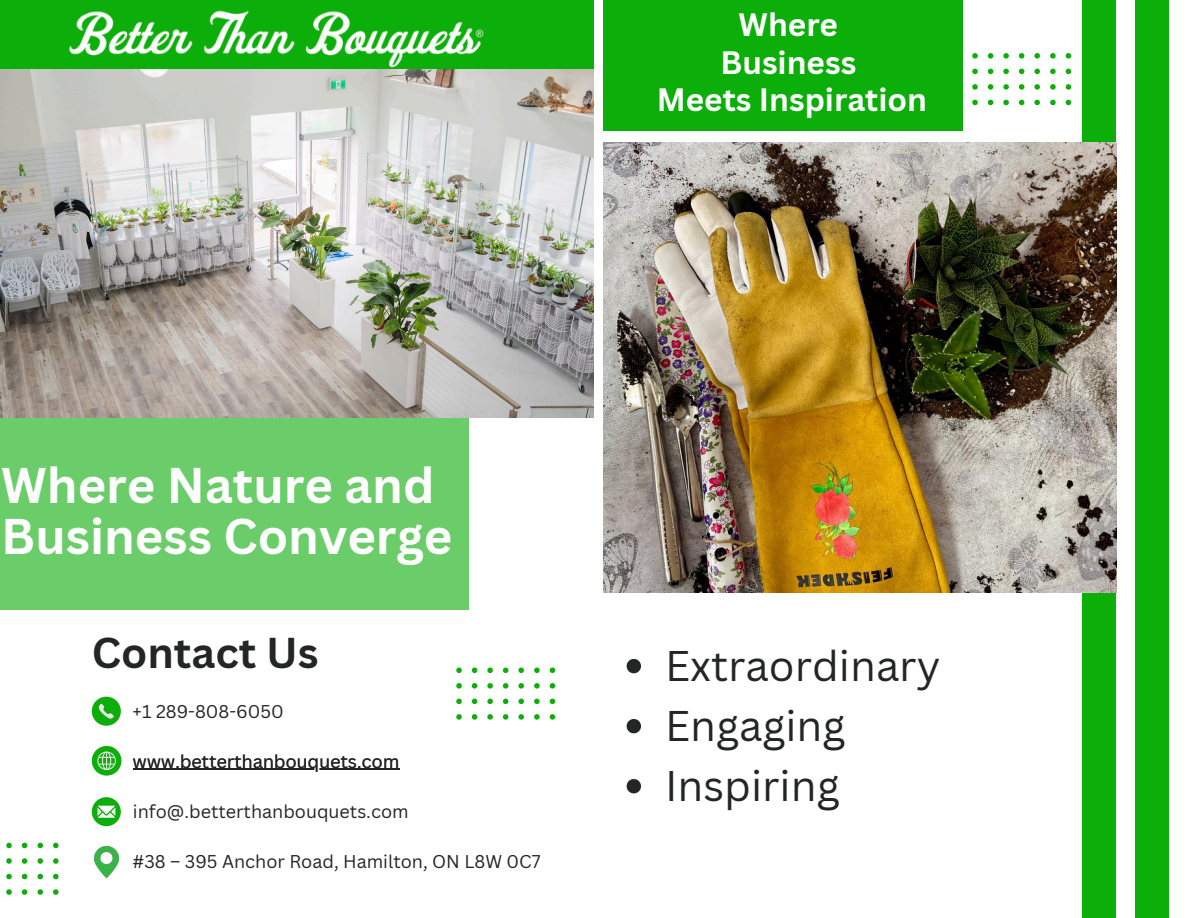
<style>
.page{position:relative;width:1188px;height:918px;background:#fff}
.page>*{position:absolute;margin:0;border:0;box-sizing:border-box;transform-origin:0 0}
.t1{font:700 48.9px/50.7px "Canva Sans";color:#fff}
.t2{font:700 42px "Canva Sans";color:#242525}
.t3{font:41.85px "Canva Sans";color:#242525}
.t4{font:700 31.5px/37.2px "Canva Sans";color:#fff;text-align:center}
.t5{font:18px "Canva Sans";color:#242525}
</style>
<div class="page">
<div style="left:1082px;top:0;width:34px;height:918px;background:#0cae0a"></div>
<div style="left:1135px;top:0;width:34px;height:918px;background:#0cae0a"></div>
<img style="left:603px;top:142px;width:513px;height:451px">
<div style="left:0;top:0;width:594px;height:330px;background:#0cae0a"></div>
<div style="left:0;top:363px;width:468px;height:246px;background:#6bcd6a"></div>
<div style="left:604px;top:0;width:359px;height:131px;background:#0cae0a"></div>
<svg style="left:92px;top:697px;width:29px;height:29px"></svg>
<svg style="left:92px;top:746px;width:29px;height:29px"></svg>
<svg style="left:92px;top:797px;width:29px;height:29px"></svg>
<svg style="left:22px;top:843px;width:5px;height:5px"></svg>
<svg style="left:37px;top:843px;width:6px;height:5px"></svg>
<svg style="left:53px;top:843px;width:6px;height:5px"></svg>
<svg style="left:6px;top:843px;width:6px;height:5px"></svg>
<svg style="left:22px;top:858px;width:5px;height:6px"></svg>
<svg style="left:37px;top:858px;width:6px;height:6px"></svg>
<svg style="left:53px;top:858px;width:6px;height:6px"></svg>
<svg style="left:6px;top:858px;width:6px;height:6px"></svg>
<svg style="left:22px;top:874px;width:5px;height:5px"></svg>
<svg style="left:37px;top:874px;width:6px;height:5px"></svg>
<svg style="left:53px;top:874px;width:6px;height:5px"></svg>
<svg style="left:6px;top:874px;width:6px;height:5px"></svg>
<svg style="left:22px;top:889px;width:5px;height:6px"></svg>
<svg style="left:37px;top:889px;width:6px;height:6px"></svg>
<svg style="left:53px;top:889px;width:6px;height:6px"></svg>
<svg style="left:6px;top:889px;width:6px;height:6px"></svg>
<svg style="left:518px;top:668px;width:6px;height:5px"></svg>
<svg style="left:534px;top:668px;width:6px;height:5px"></svg>
<svg style="left:550px;top:668px;width:5px;height:5px"></svg>
<svg style="left:503px;top:668px;width:5px;height:5px"></svg>
<svg style="left:487px;top:668px;width:6px;height:5px"></svg>
<svg style="left:518px;top:683px;width:6px;height:6px"></svg>
<svg style="left:534px;top:683px;width:6px;height:6px"></svg>
<svg style="left:550px;top:683px;width:5px;height:6px"></svg>
<svg style="left:503px;top:683px;width:5px;height:6px"></svg>
<svg style="left:487px;top:683px;width:6px;height:6px"></svg>
<svg style="left:518px;top:699px;width:6px;height:5px"></svg>
<svg style="left:534px;top:699px;width:6px;height:5px"></svg>
<svg style="left:550px;top:699px;width:5px;height:5px"></svg>
<svg style="left:503px;top:699px;width:5px;height:5px"></svg>
<svg style="left:487px;top:699px;width:6px;height:5px"></svg>
<svg style="left:518px;top:714px;width:6px;height:6px"></svg>
<svg style="left:534px;top:714px;width:6px;height:6px"></svg>
<svg style="left:550px;top:714px;width:5px;height:6px"></svg>
<svg style="left:503px;top:714px;width:5px;height:6px"></svg>
<svg style="left:487px;top:714px;width:6px;height:6px"></svg>
<svg style="left:472px;top:668px;width:5px;height:5px"></svg>
<svg style="left:456px;top:668px;width:6px;height:5px"></svg>
<svg style="left:472px;top:683px;width:5px;height:6px"></svg>
<svg style="left:456px;top:683px;width:6px;height:6px"></svg>
<svg style="left:472px;top:699px;width:5px;height:5px"></svg>
<svg style="left:456px;top:699px;width:6px;height:5px"></svg>
<svg style="left:472px;top:714px;width:5px;height:6px"></svg>
<svg style="left:456px;top:714px;width:6px;height:6px"></svg>
<svg style="left:1034px;top:53px;width:6px;height:6px"></svg>
<svg style="left:1050px;top:53px;width:6px;height:6px"></svg>
<svg style="left:1066px;top:53px;width:5px;height:6px"></svg>
<svg style="left:1019px;top:53px;width:5px;height:6px"></svg>
<svg style="left:1003px;top:53px;width:6px;height:6px"></svg>
<svg style="left:1034px;top:69px;width:6px;height:5px"></svg>
<svg style="left:1050px;top:69px;width:6px;height:5px"></svg>
<svg style="left:1066px;top:69px;width:5px;height:5px"></svg>
<svg style="left:1019px;top:69px;width:5px;height:5px"></svg>
<svg style="left:1003px;top:69px;width:6px;height:5px"></svg>
<svg style="left:1034px;top:84px;width:6px;height:6px"></svg>
<svg style="left:1050px;top:84px;width:6px;height:6px"></svg>
<svg style="left:1066px;top:84px;width:5px;height:6px"></svg>
<svg style="left:1019px;top:84px;width:5px;height:6px"></svg>
<svg style="left:1003px;top:84px;width:6px;height:6px"></svg>
<svg style="left:1034px;top:100px;width:6px;height:5px"></svg>
<svg style="left:1050px;top:100px;width:6px;height:5px"></svg>
<svg style="left:1066px;top:100px;width:5px;height:5px"></svg>
<svg style="left:1019px;top:100px;width:5px;height:5px"></svg>
<svg style="left:1003px;top:100px;width:6px;height:5px"></svg>
<svg style="left:988px;top:53px;width:5px;height:6px"></svg>
<svg style="left:972px;top:53px;width:6px;height:6px"></svg>
<svg style="left:988px;top:69px;width:5px;height:5px"></svg>
<svg style="left:972px;top:69px;width:6px;height:5px"></svg>
<svg style="left:988px;top:84px;width:5px;height:6px"></svg>
<svg style="left:972px;top:84px;width:6px;height:6px"></svg>
<svg style="left:988px;top:100px;width:5px;height:5px"></svg>
<svg style="left:972px;top:100px;width:6px;height:5px"></svg>
<img style="left:69px;top:10px;width:415px;height:58px">
<img style="left:94px;top:846px;width:24px;height:32px">
<img style="left:0;top:69px;width:594px;height:348px">
<svg style="left:627px;top:659px;width:14px;height:14px"></svg>
<svg style="left:627px;top:719px;width:14px;height:14px"></svg>
<svg style="left:627px;top:779px;width:14px;height:14px"></svg>
<hr style="left:133px;top:769px;width:266px;height:1px;background:#242525">
<p class="t4" style="left:657px;top:6px;width:272px">Where<br>Business<br>Meets Inspiration</p>
<p class="t1" style="left:1px;top:459px;width:453px">Where Nature and<br>Business Converge</p>
<p class="t2" style="left:92px;top:623px;width:229px">Contact Us</p>
<p class="t5" style="left:133px;top:699px;width:153px">+1 289-808-6050</p>
<p class="t5" style="left:133px;top:748px;width:268px">www.betterthanbouquets.com</p>
<p class="t5" style="left:133px;top:799px;width:277px">info@.betterthanbouquets.com</p>
<p class="t5" style="left:133px;top:848px;width:410px">#38 – 395 Anchor Road, Hamilton, ON L8W 0C7</p>
<p class="t3" style="left:665px;top:636px;width:277px">Extraordinary</p>
<p class="t3" style="left:665px;top:696px;width:182px">Engaging</p>
<p class="t3" style="left:665px;top:757px;width:176px">Inspiring</p>
</div>
